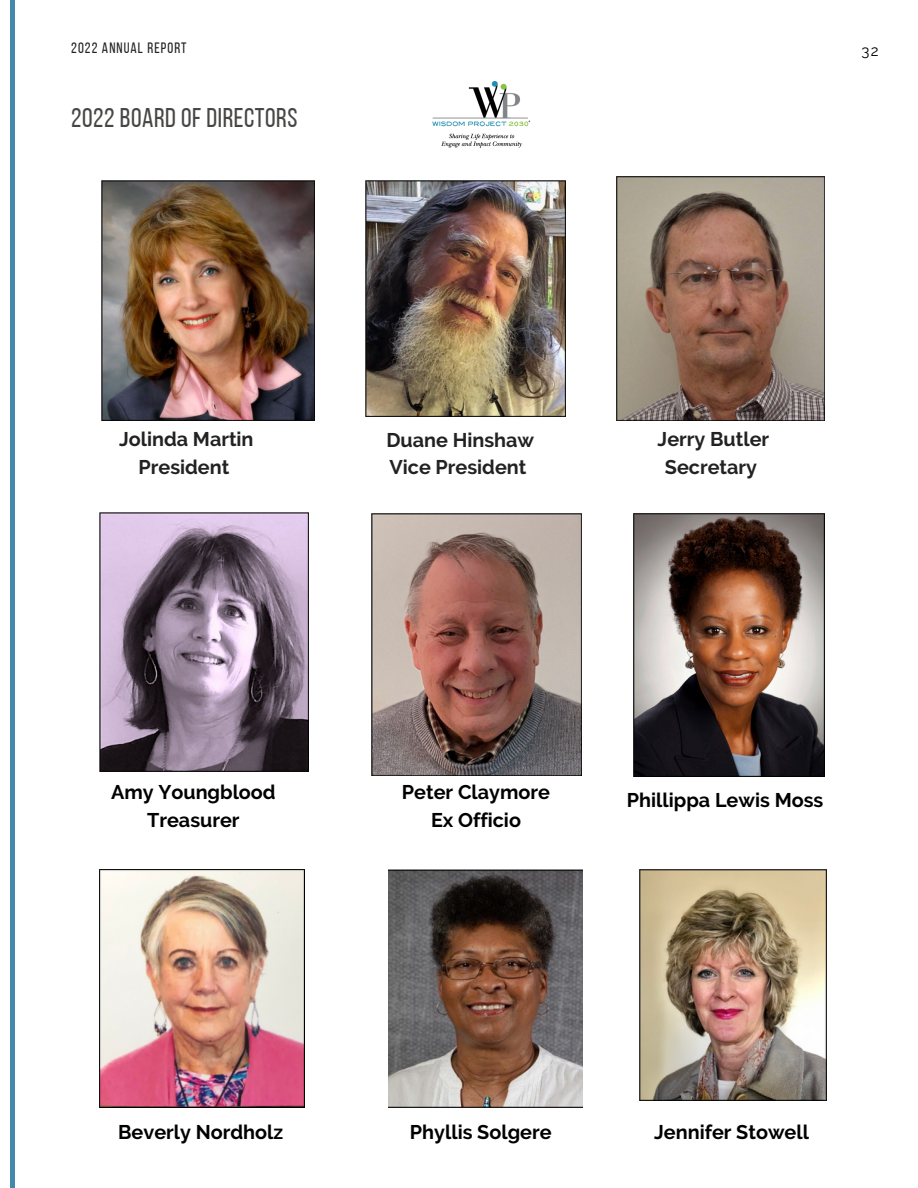
<style>
.page{position:relative;width:918px;height:1188px;background:#fff}
.page>*{position:absolute;margin:0;border:0;box-sizing:border-box;transform-origin:0 0}
.t1{font:27px "Bebas Neue";letter-spacing:.02em;color:#474645}
.t2{font:700 19.8px/27.2px "Raleway";color:#000;text-align:center}
.t3{font:700 19.8px/27.2px "Raleway";color:#222;text-align:center}
.t4{font:15px "Bebas Neue";letter-spacing:.07em;color:#222}
.t5{font:15px "Raleway";color:#000}
</style>
<div class="page">
<img style="left:432px;top:81px;width:98px;height:67px">
<img style="left:102px;top:181px;width:212px;height:239px">
<img style="left:366px;top:180px;width:199px;height:236px">
<img style="left:617px;top:176px;width:208px;height:244px">
<img style="left:100px;top:513px;width:209px;height:259px">
<img style="left:372px;top:513px;width:209px;height:262px">
<img style="left:634px;top:513px;width:191px;height:263px">
<img style="left:100px;top:870px;width:204px;height:237px">
<img style="left:389px;top:870px;width:193px;height:237px">
<img style="left:640px;top:870px;width:186px;height:231px">
<hr style="left:11px;top:0;width:4px;height:1188px;background:#4488ad">
<p class="t4" style="left:71px;top:42px;width:117px">2022 ANNUAL REPORT</p>
<p class="t5" style="left:862px;top:41px;width:18px">32</p>
<h1 class="t1" style="left:71px;top:107px;width:228px">2022 BOARD OF DIRECTORS</h1>
<p class="t3" style="left:119px;top:426px;width:136px">Jolinda Martin<br>President</p>
<p class="t3" style="left:658px;top:426px;width:113px">Jerry Butler<br>Secretary</p>
<p class="t3" style="left:386px;top:426px;width:149px;text-align:left">Duane Hinshaw<br>Vice President</p>
<p class="t2" style="left:111px;top:779px;width:166px">Amy Youngblood<br>Treasurer</p>
<p class="t2" style="left:402px;top:779px;width:150px">Peter Claymore<br>Ex Officio</p>
<p class="t2" style="left:627px;top:787px;width:198px">Phillippa Lewis Moss</p>
<p class="t2" style="left:118px;top:1119px;width:167px">Beverly Nordholz</p>
<p class="t2" style="left:410px;top:1119px;width:143px">Phyllis Solgere</p>
<p class="t2" style="left:654px;top:1119px;width:156px">Jennifer Stowell</p>
</div>
